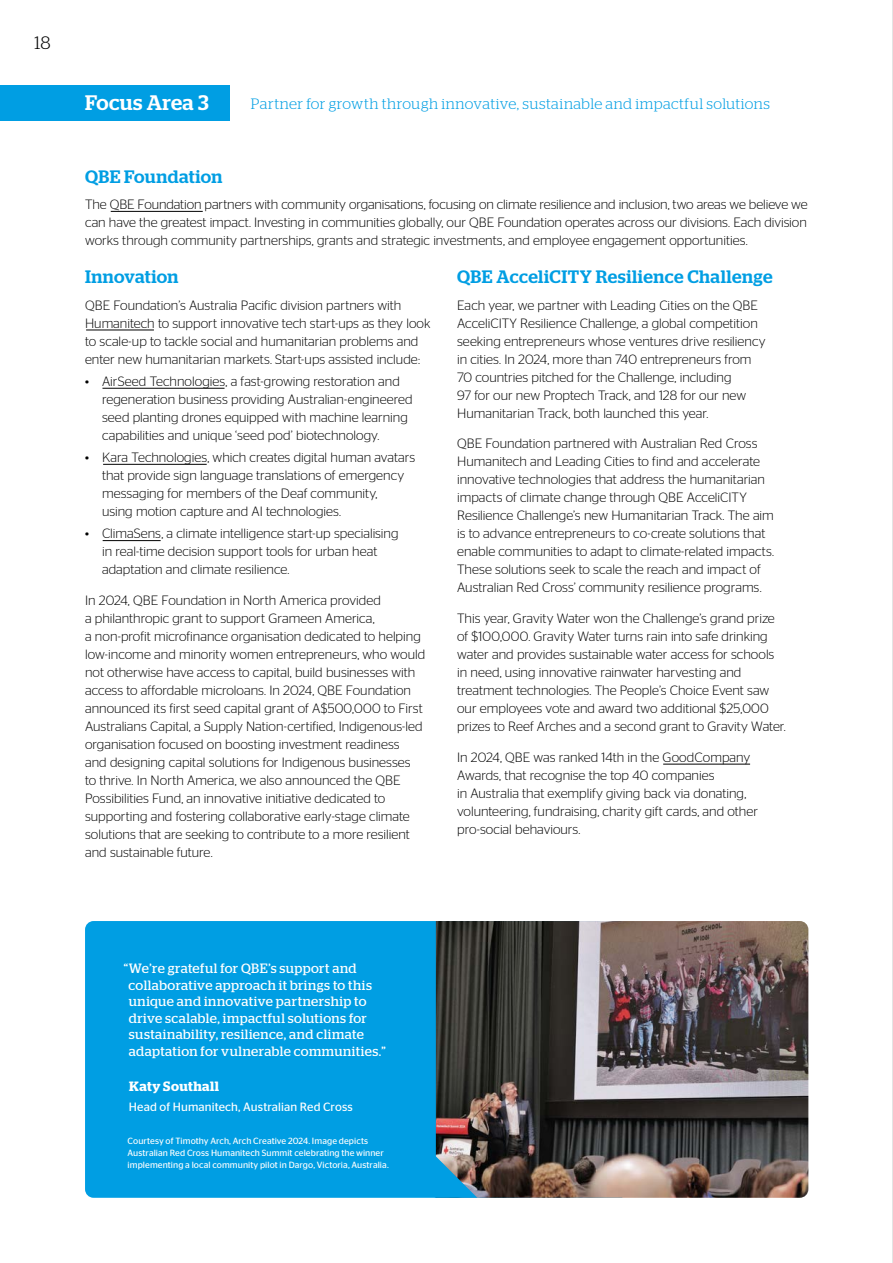
<style>
.page{position:relative;width:893px;height:1263px;background:#fff}
.page>*{position:absolute;margin:0;border:0;box-sizing:border-box;transform-origin:0 0}
.t1{font:500 21px "Stag";letter-spacing:.02em;color:#fff}
.t2{font:500 18px "Stag";letter-spacing:.02em;color:#009ee3}
.t3{font:300 18px "Stag";color:#000}
.t4{font:300 15px "Stag";letter-spacing:.03em;color:#009ee3}
.t5{font:300 13.5px/18px "Stag Sans";color:#000}
.t6{font:13.5px/16.5px "Stag";letter-spacing:.03em;color:#fff}
.t7{font:600 13.5px "Stag";letter-spacing:.035em;color:#fff}
.t8{font:12px "Stag Sans";letter-spacing:.01em;color:#fff}
.t9{font:9px/12px "Stag Sans";letter-spacing:.01em;color:#fff}
</style>
<div class="page">
<div style="left:0;top:85px;width:230px;height:36px;background:#009ee3"></div>
<div style="left:85px;top:921px;width:351px;height:277px;background:#009ee3"></div>
<img style="left:436px;top:921px;width:372px;height:277px">
<svg style="left:435px;top:1155px;width:42px;height:43px"></svg>
<hr style="left:892px;top:0;width:1px;height:1263px;background:#dadada">
<hr style="left:111px;top:211px;width:92px;height:1px;background:#000">
<hr style="left:86px;top:330px;width:68px;height:1px;background:#000">
<hr style="left:102px;top:388px;width:123px;height:1px;background:#000">
<hr style="left:103px;top:464px;width:104px;height:1px;background:#000">
<hr style="left:103px;top:540px;width:58px;height:1px;background:#000">
<hr style="left:663px;top:764px;width:87px;height:1px;background:#000">
<h2 class="t3" style="left:34px;top:32px;width:18px">18</h2>
<h1 class="t1" style="left:85px;top:91px;width:125px">Focus Area 3</h1>
<p class="t4" style="left:251px;top:95px;width:521px">Partner for growth through innovative, sustainable and impactful solutions</p>
<h2 class="t2" style="left:85px;top:166px;width:139px">QBE Foundation</h2>
<p class="t5" style="left:85px;top:195px;width:724px;text-align:justify">The QBE Foundation partners with community organisations, focusing on climate resilience and inclusion, two areas we believe we can have the greatest impact. Investing in communities globally, our QBE Foundation operates across our divisions. Each division works through community partnerships, grants and strategic investments, and employee engagement opportunities.</p>
<h2 class="t2" style="left:85px;top:266px;width:95px">Innovation</h2>
<p class="t5" style="left:85px;top:296px;width:347px">QBE Foundation’s Australia Pacific division partners with Humanitech to support innovative tech start-ups as they look to scale-up to tackle social and humanitarian problems and enter new humanitarian markets. Start-ups assisted include:</p>
<p class="t5" style="left:102px;top:372px;width:312px;text-indent:-17px">• AirSeed Technologies, a fast-growing restoration and regeneration business providing Australian-engineered seed planting drones equipped with machine learning capabilities and unique ‘seed pod’ biotechnology.</p>
<p class="t5" style="left:102px;top:448px;width:315px;text-indent:-17px">• Kara Technologies, which creates digital human avatars that provide sign language translations of emergency messaging for members of the Deaf community,<br>using motion capture and AI technologies.</p>
<p class="t5" style="left:102px;top:525px;width:298px;text-indent:-17px">• ClimaSens, a climate intelligence start-up specialising in real-time decision support tools for urban heat adaptation and climate resilience.</p>
<p class="t5" style="left:85px;top:591px;width:342px">In 2024, QBE Foundation in North America provided<br>a philanthropic grant to support Grameen America,<br>a non-profit microfinance organisation dedicated to helping low-income and minority women entrepreneurs, who would not otherwise have access to capital, build businesses with access to affordable microloans. In 2024, QBE Foundation announced its first seed capital grant of A$500,000 to First Australians Capital, a Supply Nation-certified, Indigenous-led organisation focused on boosting investment readiness<br>and designing capital solutions for Indigenous businesses<br>to thrive. In North America, we also announced the QBE Possibilities Fund, an innovative initiative dedicated to supporting and fostering collaborative early-stage climate solutions that are seeking to contribute to a more resilient and sustainable future.</p>
<h2 class="t2" style="left:457px;top:266px;width:317px">QBE AcceliCITY Resilience Challenge</h2>
<p class="t5" style="left:457px;top:296px;width:310px">Each year, we partner with Leading Cities on the QBE AcceliCITY Resilience Challenge, a global competition seeking entrepreneurs whose ventures drive resiliency in cities. In 2024, more than 740 entrepreneurs from 70 countries pitched for the Challenge, including<br>97 for our new Proptech Track, and 128 for our new Humanitarian Track, both launched this year.</p>
<p class="t5" style="left:457px;top:435px;width:319px">QBE Foundation partnered with Australian Red Cross Humanitech and Leading Cities to find and accelerate innovative technologies that address the humanitarian impacts of climate change through QBE AcceliCITY Resilience Challenge’s new Humanitarian Track. The aim is to advance entrepreneurs to co-create solutions that enable communities to adapt to climate-related impacts.<br>These solutions seek to scale the reach and impact of Australian Red Cross’ community resilience programs.</p>
<p class="t5" style="left:457px;top:609px;width:330px">This year, Gravity Water won the Challenge’s grand prize of $100,000. Gravity Water turns rain into safe drinking water and provides sustainable water access for schools in need, using innovative rainwater harvesting and treatment technologies. The People’s Choice Event saw our employees vote and award two additional $25,000 prizes to Reef Arches and a second grant to Gravity Water.</p>
<p class="t5" style="left:457px;top:748px;width:302px">In 2024, QBE was ranked 14th in the GoodCompany Awards, that recognise the top 40 companies<br>in Australia that exemplify giving back via donating, volunteering, fundraising, charity gift cards, and other pro-social behaviours.</p>
<p class="t6" style="left:128px;top:960px;width:259px;text-indent:-5px">“We’re grateful for QBE’s support and collaborative approach it brings to this unique and innovative partnership to drive scalable, impactful solutions for sustainability, resilience, and climate adaptation for vulnerable communities.”</p>
<p class="t7" style="left:129px;top:1078px;width:91px">Katy Southall</p>
<p class="t8" style="left:129px;top:1099px;width:225px">Head of Humanitech, Australian Red Cross</p>
<p class="t9" style="left:128px;top:1134px;width:263px">Courtesy of Timothy Arch, Arch Creative 2024. Image depicts<br>Australian Red Cross Humanitech Summit celebrating the winner implementing a local community pilot in Dargo, Victoria, Australia.</p>
</div>
